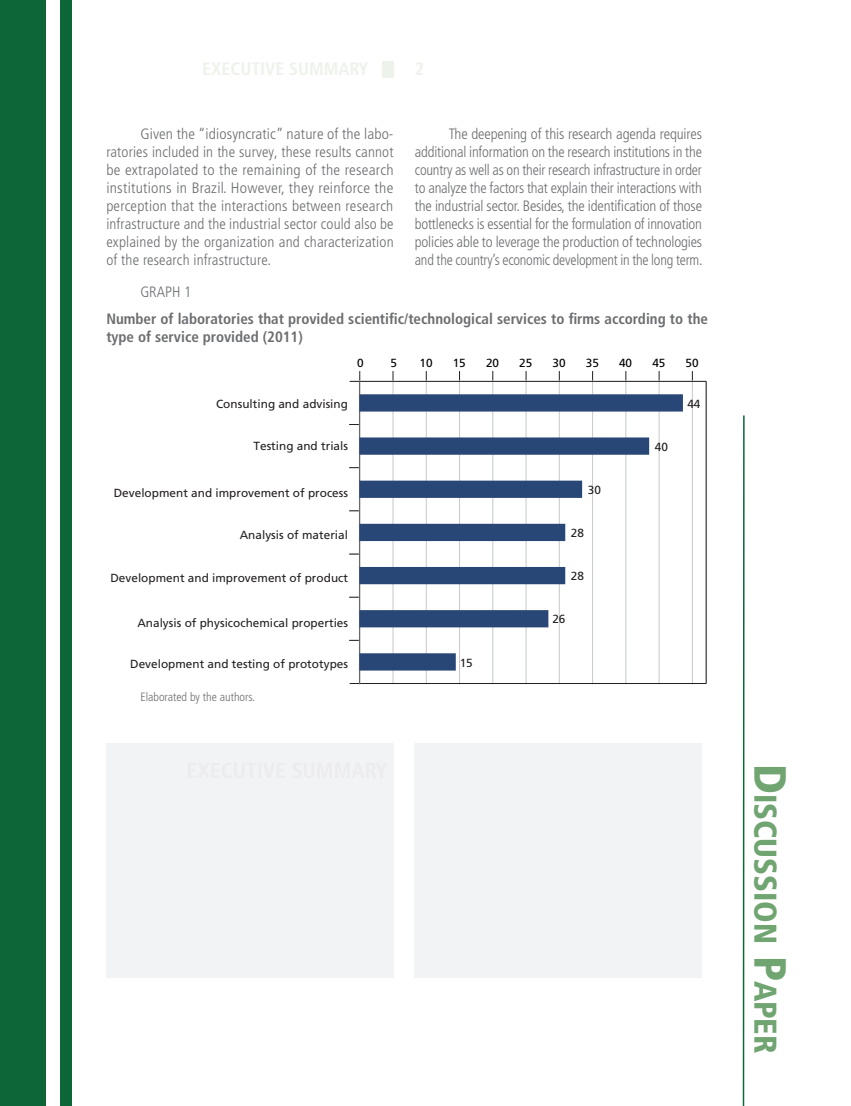
<style>
.page{position:relative;width:851px;height:1106px;background:#fff}
.page>*{position:absolute;margin:0;border:0;box-sizing:border-box;transform-origin:0 0}
.t1{font:900 condensed 31.5px "Frutiger LT Pro";color:#70a572}
.t2{font:300 condensed 15px/18px "Frutiger LT Pro";letter-spacing:-.005em;color:#6c6d70;text-align:justify}
.t3{font:700 condensed 15px/18px "Frutiger LT Pro";color:#6c6d70}
.t4{font:300 condensed 12px "Frutiger LT Pro";color:#6c6d70}
.t5{font:11.7px "Frutiger LT Pro";color:#231f20}
.t6{font:11.7px "Frutiger LT Pro";color:#000001}
.s1{font-size:45px}
</style>
<div class="page">
<hr style="left:742px;top:415px;width:2px;height:691px;background:#0c6638">
<div style="left:0;top:0;width:46px;height:1106px;background:#0c6638"></div>
<div style="left:60px;top:0;width:12px;height:1106px;background:#0c6638"></div>
<div style="left:382px;top:61px;width:11px;height:17px;background:#edf2eb"></div>
<div style="left:106px;top:743px;width:287px;height:235px;background:#f2f3f4"></div>
<div style="left:415px;top:743px;width:287px;height:235px;background:#f2f3f4"></div>
<hr style="left:692px;top:381px;width:1px;height:303px;background:#c7c8ca">
<hr style="left:658px;top:381px;width:1px;height:303px;background:#c7c8ca">
<hr style="left:625px;top:381px;width:1px;height:303px;background:#c7c8ca">
<hr style="left:592px;top:381px;width:1px;height:303px;background:#c7c8ca">
<hr style="left:559px;top:381px;width:1px;height:303px;background:#c7c8ca">
<hr style="left:525px;top:381px;width:1px;height:303px;background:#c7c8ca">
<hr style="left:492px;top:381px;width:1px;height:303px;background:#c7c8ca">
<hr style="left:459px;top:381px;width:1px;height:303px;background:#c7c8ca">
<hr style="left:426px;top:381px;width:1px;height:303px;background:#c7c8ca">
<hr style="left:392px;top:381px;width:1px;height:303px;background:#c7c8ca">
<hr style="left:705px;top:381px;width:1px;height:302px;background:#231f20">
<hr style="left:350px;top:381px;width:356px;height:1px;background:#231f20">
<hr style="left:350px;top:683px;width:356px;height:1px;background:#231f20">
<hr style="left:359px;top:381px;width:1px;height:303px;background:#7b7e7f">
<svg style="left:359px;top:394px;width:323px;height:276px"></svg>
<p class="t2" style="left:106px;top:125px;width:289px;text-indent:34px">Given the “idiosyncratic” nature of the labo&shy;ratories included in the survey, these results cannot be extrapolated to the remaining of the research institutions in Brazil. However, they reinforce the perception that the interactions between research infrastructure and the industrial sector could also be explained by the organization and characterization of the research infrastructure.</p>
<p class="t2" style="left:415px;top:125px;width:289px;text-indent:34px">The deepening of this research agenda requires additional information on the research institutions in the country as well as on their research infrastructure in order to analyze the factors that explain their interactions with the industrial sector. Besides, the identification of those bottlenecks is essential for the formulation of innovation policies able to leverage the production of technologies and the country’s economic development in the long term.</p>
<p class="t2" style="left:140px;top:283px;width:52px">GRAPH 1</p>
<p class="t3" style="left:106px;top:310px;width:603px">Number of laboratories that provided scientific/technological services to firms according to the type of service provided (2011)</p>
<p class="t6" style="left:357px;top:356px;width:8px">0</p>
<p class="t6" style="left:390px;top:356px;width:8px">5</p>
<p class="t6" style="left:419px;top:356px;width:15px">10</p>
<p class="t6" style="left:452px;top:356px;width:15px">15</p>
<p class="t6" style="left:486px;top:356px;width:15px">20</p>
<p class="t6" style="left:519px;top:356px;width:15px">25</p>
<p class="t6" style="left:552px;top:356px;width:15px">30</p>
<p class="t6" style="left:585px;top:356px;width:15px">35</p>
<p class="t6" style="left:619px;top:356px;width:15px">40</p>
<p class="t6" style="left:652px;top:356px;width:15px">45</p>
<p class="t6" style="left:685px;top:356px;width:15px">50</p>
<p class="t5" style="left:216px;top:396px;width:133px">Consulting and advising</p>
<p class="t5" style="left:253px;top:439px;width:96px">Testing and trials</p>
<p class="t5" style="left:114px;top:485px;width:236px">Development and improvement of process</p>
<p class="t5" style="left:240px;top:528px;width:110px">Analysis of material</p>
<p class="t5" style="left:110px;top:571px;width:239px">Development and improvement of product</p>
<p class="t5" style="left:137px;top:616px;width:212px">Analysis of physicochemical properties</p>
<p class="t5" style="left:130px;top:657px;width:219px">Development and testing of prototypes</p>
<p class="t4" style="left:140px;top:689px;width:116px">Elaborated by the authors.</p>
<p class="t5" style="left:459px;top:655px;width:15px">15</p>
<p class="t5" style="left:587px;top:483px;width:15px">30</p>
<p class="t5" style="left:571px;top:526px;width:15px">28</p>
<p class="t5" style="left:571px;top:569px;width:15px">28</p>
<p class="t5" style="left:552px;top:612px;width:15px">26</p>
<p class="t5" style="left:655px;top:440px;width:15px">40</p>
<p class="t5" style="left:687px;top:396px;width:15px">44</p>
<h1 class="t1" style="left:784px;top:763px;width:291px;rotate:90deg"><span class="s1">D</span>iscussion <span class="s1">P</span>aper</h1>
</div>
